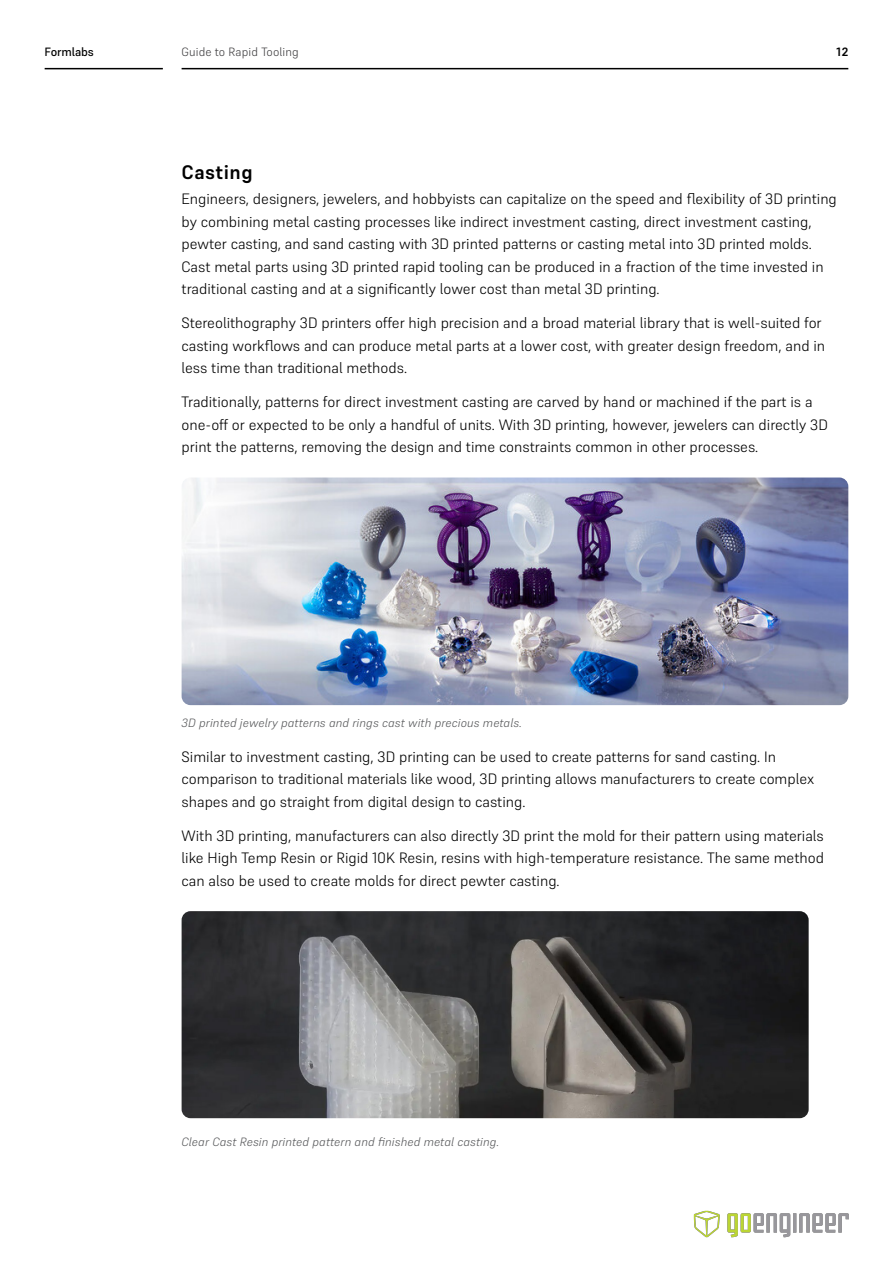
<style>
.page{position:relative;width:893px;height:1263px;background:#fff}
.page>*{position:absolute;margin:0;border:0;box-sizing:border-box;transform-origin:0 0}
.t1{font:700 19.5px "Supreme";letter-spacing:.025em;color:#000}
.t2{font:300 15px/22.5px "Supreme";color:#000}
.t3{font:italic 300 12px "Supreme";letter-spacing:.01em;color:#58595b}
.t4{font:300 12px "Supreme";letter-spacing:.01em;color:#414042}
.t5{font:500 12px "Supreme";letter-spacing:-.01em;color:#000}
.t6{font:700 12px "Supreme";color:#000}
</style>
<div class="page">
<hr style="left:182px;top:68px;width:666px;height:1px;background:#000">
<hr style="left:45px;top:68px;width:118px;height:1px;background:#000">
<img style="left:182px;top:477px;width:666px;height:228px">
<img style="left:182px;top:911px;width:627px;height:207px">
<img style="left:694px;top:1211px;width:154px;height:27px">
<p class="t5" style="left:45px;top:45px;width:51px">Formlabs</p>
<p class="t4" style="left:182px;top:45px;width:119px">Guide to Rapid Tooling</p>
<p class="t6" style="left:836px;top:45px;width:13px">12</p>
<h1 class="t1" style="left:182px;top:161px;width:73px">Casting</h1>
<p class="t2" style="left:182px;top:188px;width:657px">Engineers, designers, jewelers, and hobbyists can capitalize on the speed and flexibility of 3D printing by combining metal casting processes like indirect investment casting, direct investment casting, pewter casting, and sand casting with 3D printed patterns or casting metal into 3D printed molds.<br>Cast metal parts using 3D printed rapid tooling can be produced in a fraction of the time invested in traditional casting and at a significantly lower cost than metal 3D printing.</p>
<p class="t2" style="left:182px;top:312px;width:645px">Stereolithography 3D printers offer high precision and a broad material library that is well-suited for casting workflows and can produce metal parts at a lower cost, with greater design freedom, and in less time than traditional methods.</p>
<p class="t2" style="left:182px;top:390px;width:648px">Traditionally, patterns for direct investment casting are carved by hand or machined if the part is a one-off or expected to be only a handful of units. With 3D printing, however, jewelers can directly 3D print the patterns, removing the design and time constraints common in other processes.</p>
<p class="t3" style="left:182px;top:715px;width:342px">3D printed jewelry patterns and rings cast with precious metals.</p>
<p class="t2" style="left:182px;top:745px;width:634px">Similar to investment casting, 3D printing can be used to create patterns for sand casting. In comparison to traditional materials like wood, 3D printing allows manufacturers to create complex shapes and go straight from digital design to casting.</p>
<p class="t2" style="left:182px;top:824px;width:644px;text-align:justify">With 3D printing, manufacturers can also directly 3D print the mold for their pattern using materials like High Temp Resin or Rigid 10K Resin, resins with high-temperature resistance. The same method can also be used to create molds for direct pewter casting.</p>
<p class="t3" style="left:182px;top:1134px;width:319px">Clear Cast Resin printed pattern and finished metal casting.</p>
</div>
